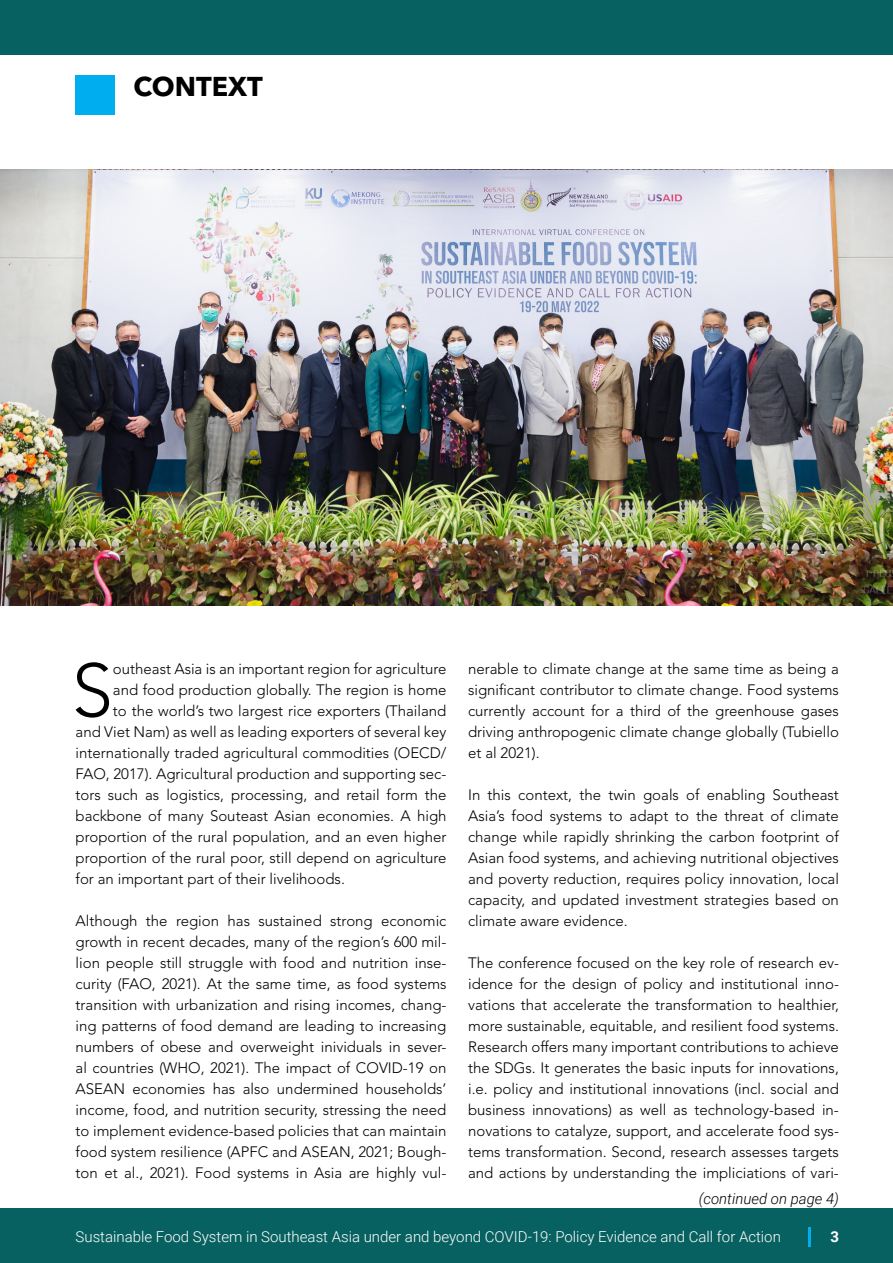
<style>
.page{position:relative;width:893px;height:1263px;background:#fff}
.page>*{position:absolute;margin:0;border:0;box-sizing:border-box;transform-origin:0 0}
.t1{font:300 74.25px "Avenir LT Std";color:#000}
.t2{font:700 27px "Avenir Next LT Pro";color:#000}
.t3{font:300 15px/21px "Avenir LT Std";color:#000;text-align:justify}
.t4{font:300 15px "Roboto";color:#fff}
.t5{font:italic 300 15px "Roboto";color:#000}
.t6{font:700 15px "Roboto";color:#fff}
</style>
<div class="page">
<div style="left:0;top:0;width:893px;height:54px;background:#086161"></div>
<div style="left:0;top:1209px;width:893px;height:54px;background:#086161"></div>
<div style="left:76px;top:76px;width:39px;height:39px;background:#00aeef"></div>
<svg style="left:808px;top:1227px;width:2px;height:19px"></svg>
<img style="left:0;top:170px;width:893px;height:435px">
<img style="left:224px;top:409px;width:445px;height:197px">
<h2 class="t2" style="left:133px;top:70px;width:131px">CONTEXT</h2>
<h1 class="t1" style="left:72px;top:647px;width:43px">S</h1>
<p class="t3" style="left:113px;top:659px;width:335px">outheast Asia is an important region for agriculture</p>
<p class="t3" style="left:113px;top:680px;width:335px">and food production globally. The region is home</p>
<p class="t3" style="left:113px;top:701px;width:335px">to the world’s two largest rice exporters (Thailand</p>
<p class="t3" style="left:76px;top:722px;width:372px">and Viet Nam) as well as leading exporters of several key</p>
<p class="t3" style="left:76px;top:743px;width:372px">internationally traded agricultural commodities (OECD/</p>
<p class="t3" style="left:76px;top:764px;width:372px">FAO, 2017). Agricultural production and supporting sec-</p>
<p class="t3" style="left:76px;top:785px;width:372px">tors such as logistics, processing, and retail form the</p>
<p class="t3" style="left:76px;top:806px;width:372px">backbone of many Souteast Asian economies. A high</p>
<p class="t3" style="left:76px;top:827px;width:372px">proportion of the rural population, and an even higher</p>
<p class="t3" style="left:76px;top:848px;width:372px">proportion of the rural poor, still depend on agriculture</p>
<p class="t3" style="left:76px;top:869px;width:271px">for an important part of their livelihoods.</p>
<p class="t3" style="left:76px;top:911px;width:372px">Although the region has sustained strong economic growth in recent decades, many of the region’s 600 mil&shy;lion people still struggle with food and nutrition inse&shy;curity (FAO, 2021). At the same time, as food systems transition with urbanization and rising incomes, chang&shy;ing patterns of food demand are leading to increasing numbers of obese and overweight inividuals in sever&shy;al countries (WHO, 2021). The impact of COVID-19 on ASEAN economies has also undermined households’ income, food, and nutrition security, stressing the need to implement evidence-based policies that can maintain food system resilience (APFC and ASEAN, 2021; Bough&shy;ton et al., 2021). Food systems in Asia are highly vul-</p>
<p class="t3" style="left:468px;top:659px;width:372px">nerable to climate change at the same time as being a significant contributor to climate change. Food systems currently account for a third of the greenhouse gases driving anthropogenic climate change globally (Tubiello et al 2021).</p>
<p class="t3" style="left:468px;top:785px;width:372px">In this context, the twin goals of enabling Southeast Asia’s food systems to adapt to the threat of climate change while rapidly shrinking the carbon footprint of Asian food systems, and achieving nutritional objectives and poverty reduction, requires policy innovation, local capacity, and updated investment strategies based on climate aware evidence.</p>
<p class="t3" style="left:468px;top:953px;width:372px">The conference focused on the key role of research ev&shy;idence for the design of policy and institutional inno&shy;vations that accelerate the transformation to healthier, more sustainable, equitable, and resilient food systems.<br>Research offers many important contributions to achieve the SDGs. It generates the basic inputs for innovations, i.e. policy and institutional innovations (incl. social and business innovations) as well as technology-based in&shy;novations to catalyze, support, and accelerate food sys&shy;tems transformation. Second, research assesses targets and actions by understanding the impliciations of vari-</p>
<p class="t5" style="left:699px;top:1188px;width:142px">(continued on page 4)</p>
<p class="t4" style="left:76px;top:1226px;width:707px">Sustainable Food System in Southeast Asia under and beyond COVID-19: Policy Evidence and Call for Action</p>
<p class="t6" style="left:830px;top:1226px;width:10px">3</p>
</div>
